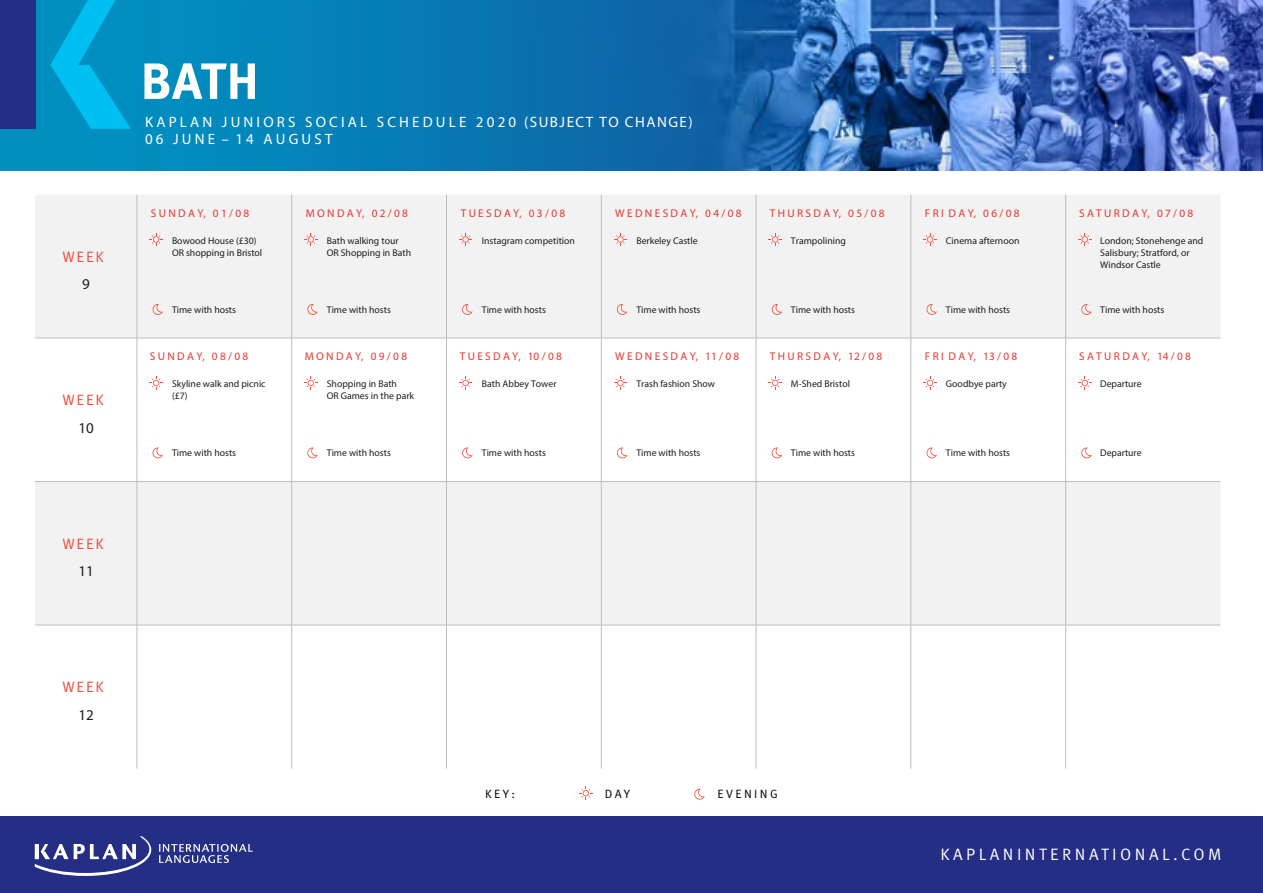
<style>
.page{position:relative;width:1263px;height:893px;background:#fff}
.page>*{position:absolute;margin:0;border:0;box-sizing:border-box;transform-origin:0 0}
.t1{font:700 51px "Meta Pro";color:#fff}
.t2{font:16.5px "Meta Pro Norm";letter-spacing:.21em;color:#fff}
.t3{font:15px/17.4px "Myriad Pro";letter-spacing:.1em;color:#fff}
.t4{font:15px "Meta Pro Norm";letter-spacing:.11em;color:#f04e3e}
.t5{font:15px "Myriad Pro";color:#1d1d1b}
.t6{font:12px "Meta Pro Norm";letter-spacing:.2em;color:#000}
.t7{font:11.25px "Myriad Pro";color:#e63630}
.t8{font:9.75px/11.7px "Myriad Pro";color:#1d1d1b}
</style>
<div class="page">
<div style="left:0;top:0;width:1263px;height:170px;background:#018fbf"></div>
<img style="left:292px;top:0;width:971px;height:170px">
<svg style="left:35px;top:194px;width:1185px;height:431px;fill:#f2f2f2"></svg>
<hr style="left:137px;top:194px;width:1px;height:144px;background:#bcbec0">
<hr style="left:291px;top:194px;width:1px;height:144px;background:#bcbec0">
<hr style="left:446px;top:194px;width:1px;height:144px;background:#bcbec0">
<hr style="left:601px;top:194px;width:1px;height:144px;background:#bcbec0">
<hr style="left:756px;top:194px;width:1px;height:144px;background:#bcbec0">
<hr style="left:911px;top:194px;width:1px;height:144px;background:#bcbec0">
<hr style="left:1065px;top:194px;width:1px;height:144px;background:#bcbec0">
<hr style="left:137px;top:338px;width:1px;height:143px;background:#bcbec0">
<hr style="left:292px;top:338px;width:154px;height:1px;background:#bcbec0">
<hr style="left:291px;top:338px;width:1px;height:143px;background:#bcbec0">
<hr style="left:446px;top:338px;width:155px;height:1px;background:#bcbec0">
<hr style="left:446px;top:338px;width:1px;height:143px;background:#bcbec0">
<hr style="left:601px;top:338px;width:155px;height:1px;background:#bcbec0">
<hr style="left:601px;top:338px;width:1px;height:143px;background:#bcbec0">
<hr style="left:756px;top:338px;width:155px;height:1px;background:#bcbec0">
<hr style="left:756px;top:338px;width:1px;height:143px;background:#bcbec0">
<hr style="left:911px;top:338px;width:155px;height:1px;background:#bcbec0">
<hr style="left:911px;top:338px;width:1px;height:143px;background:#bcbec0">
<hr style="left:1066px;top:338px;width:154px;height:1px;background:#bcbec0">
<hr style="left:1065px;top:338px;width:1px;height:143px;background:#bcbec0">
<hr style="left:35px;top:481px;width:102px;height:1px;background:#bcbec0">
<hr style="left:137px;top:481px;width:155px;height:1px;background:#bcbec0">
<hr style="left:137px;top:482px;width:1px;height:143px;background:#bcbec0">
<hr style="left:292px;top:481px;width:154px;height:1px;background:#bcbec0">
<hr style="left:291px;top:482px;width:1px;height:143px;background:#bcbec0">
<hr style="left:446px;top:481px;width:155px;height:1px;background:#bcbec0">
<hr style="left:446px;top:482px;width:1px;height:143px;background:#bcbec0">
<hr style="left:601px;top:481px;width:155px;height:1px;background:#bcbec0">
<hr style="left:601px;top:482px;width:1px;height:143px;background:#bcbec0">
<hr style="left:756px;top:481px;width:155px;height:1px;background:#bcbec0">
<hr style="left:756px;top:482px;width:1px;height:143px;background:#bcbec0">
<hr style="left:911px;top:481px;width:155px;height:1px;background:#bcbec0">
<hr style="left:911px;top:482px;width:1px;height:143px;background:#bcbec0">
<hr style="left:1066px;top:481px;width:154px;height:1px;background:#bcbec0">
<hr style="left:1065px;top:482px;width:1px;height:143px;background:#bcbec0">
<hr style="left:137px;top:625px;width:155px;height:1px;background:#bcbec0">
<hr style="left:137px;top:625px;width:1px;height:144px;background:#bcbec0">
<hr style="left:292px;top:625px;width:154px;height:1px;background:#bcbec0">
<hr style="left:291px;top:625px;width:1px;height:144px;background:#bcbec0">
<hr style="left:446px;top:625px;width:155px;height:1px;background:#bcbec0">
<hr style="left:446px;top:625px;width:1px;height:144px;background:#bcbec0">
<hr style="left:601px;top:625px;width:155px;height:1px;background:#bcbec0">
<hr style="left:601px;top:625px;width:1px;height:144px;background:#bcbec0">
<hr style="left:756px;top:625px;width:155px;height:1px;background:#bcbec0">
<hr style="left:756px;top:625px;width:1px;height:144px;background:#bcbec0">
<hr style="left:911px;top:625px;width:155px;height:1px;background:#bcbec0">
<hr style="left:911px;top:625px;width:1px;height:144px;background:#bcbec0">
<hr style="left:1066px;top:625px;width:154px;height:1px;background:#bcbec0">
<hr style="left:1065px;top:625px;width:1px;height:144px;background:#bcbec0">
<hr style="left:137px;top:338px;width:155px;height:1px;background:#bcbec0">
<hr style="left:35px;top:338px;width:102px;height:1px;background:#bcbec0">
<hr style="left:35px;top:625px;width:102px;height:1px;background:#bcbec0">
<svg style="left:150px;top:233px;width:12px;height:13px"></svg>
<svg style="left:152px;top:304px;width:11px;height:11px"></svg>
<svg style="left:304px;top:233px;width:13px;height:13px"></svg>
<svg style="left:307px;top:304px;width:11px;height:11px"></svg>
<svg style="left:459px;top:233px;width:13px;height:13px"></svg>
<svg style="left:462px;top:304px;width:11px;height:11px"></svg>
<svg style="left:614px;top:233px;width:13px;height:13px"></svg>
<svg style="left:617px;top:304px;width:10px;height:11px"></svg>
<svg style="left:769px;top:233px;width:12px;height:13px"></svg>
<svg style="left:771px;top:304px;width:11px;height:11px"></svg>
<svg style="left:924px;top:233px;width:12px;height:13px"></svg>
<svg style="left:926px;top:304px;width:11px;height:11px"></svg>
<svg style="left:1078px;top:233px;width:13px;height:13px"></svg>
<svg style="left:1081px;top:304px;width:11px;height:11px"></svg>
<svg style="left:150px;top:377px;width:12px;height:12px"></svg>
<svg style="left:152px;top:447px;width:11px;height:11px"></svg>
<svg style="left:304px;top:377px;width:13px;height:12px"></svg>
<svg style="left:307px;top:447px;width:11px;height:11px"></svg>
<svg style="left:459px;top:377px;width:13px;height:12px"></svg>
<svg style="left:462px;top:447px;width:11px;height:11px"></svg>
<svg style="left:614px;top:377px;width:13px;height:12px"></svg>
<svg style="left:617px;top:447px;width:10px;height:11px"></svg>
<svg style="left:769px;top:377px;width:12px;height:12px"></svg>
<svg style="left:771px;top:447px;width:11px;height:11px"></svg>
<svg style="left:924px;top:377px;width:12px;height:12px"></svg>
<svg style="left:926px;top:447px;width:11px;height:11px"></svg>
<svg style="left:1078px;top:377px;width:13px;height:12px"></svg>
<svg style="left:1081px;top:447px;width:11px;height:11px"></svg>
<svg style="left:579px;top:787px;width:13px;height:13px"></svg>
<svg style="left:694px;top:789px;width:11px;height:11px"></svg>
<div style="left:0;top:816px;width:1263px;height:77px;background:#232e84"></div>
<div style="left:0;top:0;width:36px;height:129px;background:#232e84"></div>
<svg style="left:50px;top:0;width:81px;height:129px"></svg>
<svg style="left:35px;top:836px;width:116px;height:40px"></svg>
<svg style="left:159px;top:844px;width:94px;height:19px"></svg>
<h3 class="t4" style="left:63px;top:245px;width:43px">WEEK</h3>
<h3 class="t5" style="left:82px;top:275px;width:9px">9</h3>
<h3 class="t4" style="left:63px;top:389px;width:43px">WEEK</h3>
<h3 class="t5" style="left:78px;top:418px;width:17px">10</h3>
<h3 class="t4" style="left:63px;top:532px;width:43px">WEEK</h3>
<h3 class="t5" style="left:78px;top:562px;width:17px">11</h3>
<h1 class="t1" style="left:141px;top:41px;width:120px">BATH</h1>
<h3 class="t3" style="left:145px;top:113px;width:549px">K A P L A N J U N I O R S S O C I A L S C H E D U L E 2 0 2 0 (SUBJECT TO CHANGE)<br>0 6 J U N E – 1 4 A U G U S T</h3>
<p class="t7" style="left:151px;top:206px;width:100px">S U N D A Y, 0 1/ 0 8</p>
<p class="t7" style="left:306px;top:206px;width:104px">M O N D A Y, 0 2/ 0 8</p>
<p class="t7" style="left:461px;top:206px;width:106px">T U E S D A Y, 0 3/ 0 8</p>
<p class="t7" style="left:615px;top:206px;width:128px">W E D N E S D A Y, 0 4/ 0 8</p>
<p class="t7" style="left:770px;top:206px;width:116px">T H U R S D A Y, 0 5/ 0 8</p>
<p class="t7" style="left:925px;top:206px;width:96px">F R I D A Y, 0 6/ 0 8</p>
<p class="t7" style="left:1079px;top:206px;width:116px">S A T U R D A Y, 0 7/ 0 8</p>
<p class="t8" style="left:172px;top:235px;width:92px">Bowood House (£30)<br>OR shopping in Bristol</p>
<p class="t8" style="left:946px;top:235px;width:75px">Cinema afternoon</p>
<p class="t8" style="left:327px;top:235px;width:86px">Bath walking tour<br>OR Shopping in Bath</p>
<p class="t8" style="left:636px;top:235px;width:63px">Berkeley Castle</p>
<p class="t8" style="left:791px;top:235px;width:56px">Trampolining</p>
<p class="t8" style="left:1100px;top:235px;width:105px">London; Stonehenge and<br>Salisbury; Stratford, or<br>Windsor Castle</p>
<p class="t8" style="left:482px;top:235px;width:95px">Instagram competition</p>
<p class="t8" style="left:172px;top:303px;width:66px">Time with hosts</p>
<p class="t8" style="left:327px;top:303px;width:66px">Time with hosts</p>
<p class="t8" style="left:482px;top:303px;width:66px">Time with hosts</p>
<p class="t8" style="left:636px;top:303px;width:66px">Time with hosts</p>
<p class="t8" style="left:791px;top:303px;width:66px">Time with hosts</p>
<p class="t8" style="left:946px;top:303px;width:66px">Time with hosts</p>
<p class="t8" style="left:1100px;top:303px;width:66px">Time with hosts</p>
<p class="t7" style="left:150px;top:349px;width:100px">S U N D A Y, 0 8/ 0 8</p>
<p class="t7" style="left:305px;top:349px;width:104px">M O N D A Y, 0 9 / 0 8</p>
<p class="t7" style="left:460px;top:349px;width:104px">T U E S D A Y, 10 / 0 8</p>
<p class="t7" style="left:615px;top:349px;width:126px">W E D N E S D A Y, 11 / 0 8</p>
<p class="t7" style="left:770px;top:349px;width:114px">T H U R S D A Y, 12 / 0 8</p>
<p class="t7" style="left:925px;top:349px;width:94px">F R I D A Y, 13 / 0 8</p>
<p class="t7" style="left:1079px;top:349px;width:113px">S A T U R D A Y, 14 / 0 8</p>
<p class="t8" style="left:172px;top:378px;width:95px">Skyline walk and picnic (£7)</p>
<p class="t8" style="left:636px;top:378px;width:80px">Trash fashion Show</p>
<p class="t8" style="left:327px;top:378px;width:89px">Shopping in Bath<br>OR Games in the park</p>
<p class="t8" style="left:482px;top:378px;width:76px">Bath Abbey Tower</p>
<p class="t8" style="left:791px;top:378px;width:60px">M-Shed Bristol</p>
<p class="t8" style="left:946px;top:378px;width:62px">Goodbye party</p>
<p class="t8" style="left:1100px;top:378px;width:43px">Departure</p>
<p class="t8" style="left:172px;top:447px;width:66px">Time with hosts</p>
<p class="t8" style="left:327px;top:447px;width:66px">Time with hosts</p>
<p class="t8" style="left:482px;top:447px;width:66px">Time with hosts</p>
<p class="t8" style="left:636px;top:447px;width:66px">Time with hosts</p>
<p class="t8" style="left:791px;top:447px;width:66px">Time with hosts</p>
<p class="t8" style="left:946px;top:447px;width:66px">Time with hosts</p>
<p class="t8" style="left:1100px;top:447px;width:43px">Departure</p>
<h3 class="t4" style="left:63px;top:676px;width:43px">WEEK</h3>
<h3 class="t5" style="left:78px;top:706px;width:17px">12</h3>
<p class="t6" style="left:485px;top:785px;width:31px">KEY:</p>
<p class="t6" style="left:605px;top:785px;width:27px">DAY</p>
<p class="t6" style="left:717px;top:785px;width:62px">EVENING</p>
<h2 class="t2" style="left:940px;top:842px;width:282px">KAPLANINTERNATIONAL.COM</h2>
</div>
